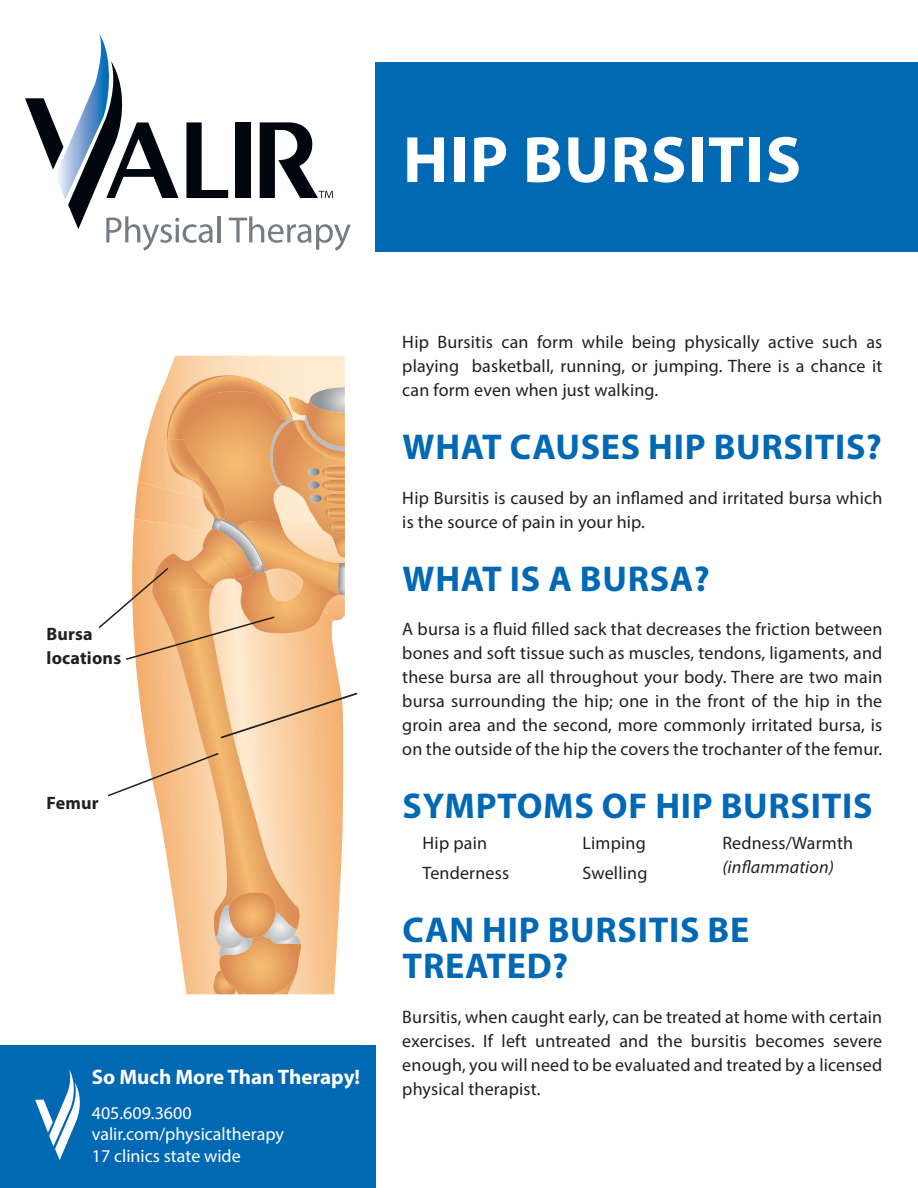
<style>
.page{position:relative;width:918px;height:1188px;background:#fff}
.page>*{position:absolute;margin:0;border:0;box-sizing:border-box;transform-origin:0 0}
.t1{font:700 66px "Myriad Pro";letter-spacing:.02em;color:#fff}
.t2{font:700 36px/36px "Myriad Pro";letter-spacing:.02em;color:#0168b3}
.t3{font:700 21px "Myriad Pro";color:#fff}
.t4{font:18px/24px "Myriad Pro";letter-spacing:.01em;color:#231f20;text-align:justify}
.t5{font:18px/21.6px "Myriad Pro";color:#fff}
.t6{font:700 18px/24px "Myriad Pro";letter-spacing:.01em;color:#231f20}
.t7{font:italic 18px "Myriad Pro";letter-spacing:.01em;color:#231f20}
</style>
<div class="page">
<div style="left:0;top:1045px;width:375px;height:143px;background:#0168b3"></div>
<svg style="left:35px;top:1070px;width:45px;height:90px"></svg>
<svg style="left:25px;top:34px;width:326px;height:217px"></svg>
<svg style="left:135px;top:661px;width:208px;height:333px"></svg>
<svg style="left:152px;top:661px;width:150px;height:277px;background:#f6cc9f"></svg>
<svg style="left:214px;top:892px;width:89px;height:102px;background:#e3ad7b"></svg>
<svg style="left:108px;top:682px;width:250px;height:154px"></svg>
<svg style="left:98px;top:356px;width:247px;height:305px"></svg>
<div style="left:375px;top:62px;width:543px;height:190px;background:#0168b3"></div>
<h1 class="t1" style="left:403px;top:117px;width:400px">HIP BURSITIS</h1>
<p class="t6" style="left:47px;top:622px;width:76px">Bursa locations</p>
<p class="t6" style="left:47px;top:791px;width:54px">Femur</p>
<p class="t3" style="left:92px;top:1063px;width:270px">So Much More Than Therapy!</p>
<p class="t5" style="left:92px;top:1102px;width:194px">405.609.3600 valir.com/physicaltherapy<br>17 clinics state wide</p>
<p class="t4" style="left:402px;top:330px;width:482px">Hip Bursitis can form while being physically active such as playing basketball, running, or jumping. There is a chance it can form even when just walking.</p>
<h2 class="t2" style="left:403px;top:428px;width:481px">WHAT CAUSES HIP BURSITIS?</h2>
<p class="t4" style="left:402px;top:485px;width:482px">Hip Bursitis is caused by an inflamed and irritated bursa which is the source of pain in your hip.</p>
<h2 class="t2" style="left:403px;top:559px;width:309px">WHAT IS A BURSA?</h2>
<p class="t4" style="left:402px;top:616px;width:482px">A bursa is a fluid filled sack that decreases the friction between bones and soft tissue such as muscles, tendons, ligaments, and these bursa are all throughout your body. There are two main bursa surrounding the hip; one in the front of the hip in the groin area and the second, more commonly irritated bursa, is on the outside of the hip the covers the trochanter of the femur.</p>
<h2 class="t2" style="left:403px;top:786px;width:471px">SYMPTOMS OF HIP BURSITIS</h2>
<p class="t4" style="left:423px;top:827px;width:88px;line-height:30.8px">Hip pain<br>Tenderness</p>
<p class="t4" style="left:583px;top:827px;width:66px;line-height:30.8px">Limping<br>Swelling</p>
<p class="t4" style="left:722px;top:830px;width:132px">Redness/Warmth</p>
<p class="t7" style="left:722px;top:855px;width:113px">(inflammation)</p>
<h2 class="t2" style="left:403px;top:911px;width:348px">CAN HIP BURSITIS BE<br>TREATED?</h2>
<p class="t4" style="left:402px;top:1004px;width:482px">Bursitis, when caught early, can be treated at home with certain exercises. If left untreated and the bursitis becomes severe enough, you will need to be evaluated and treated by a licensed physical therapist.</p>
</div>
